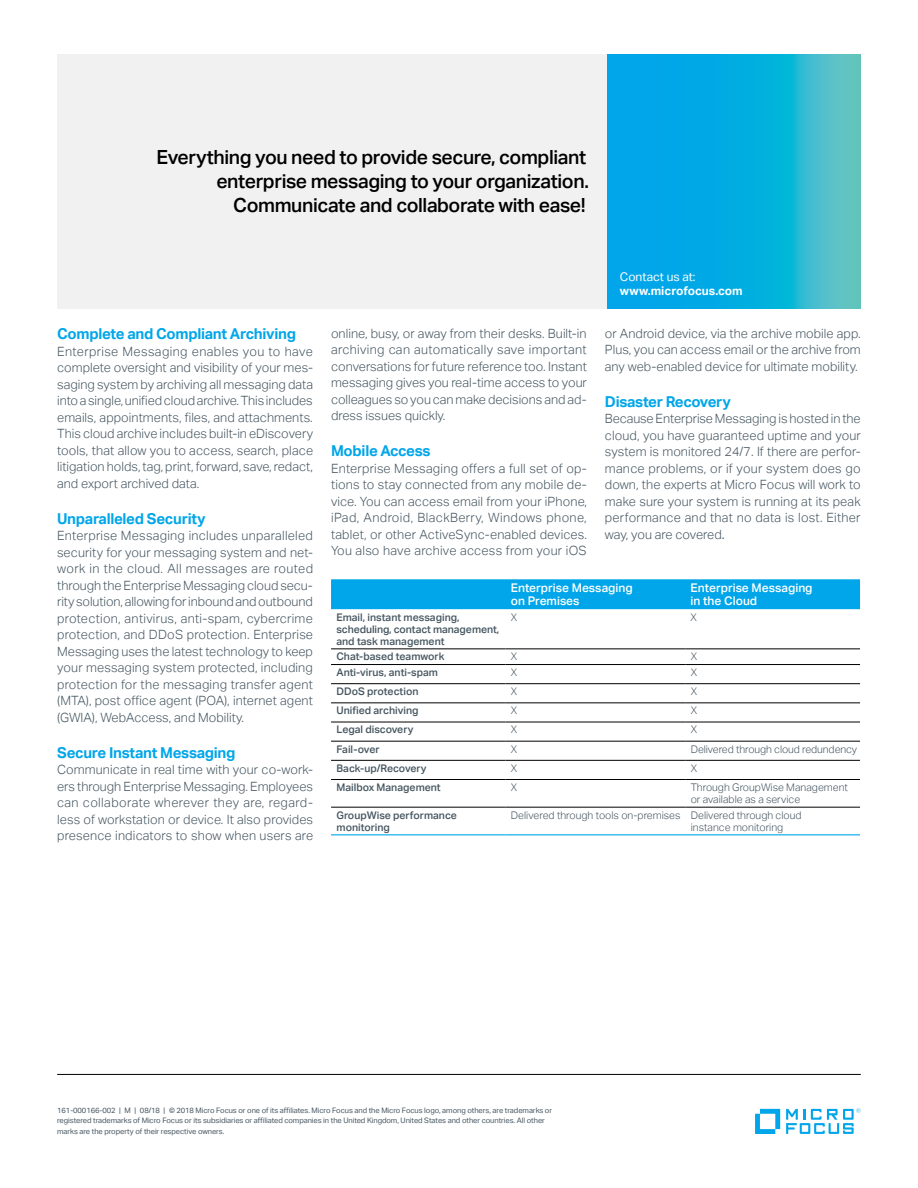
<style>
.page{position:relative;width:918px;height:1188px;background:#fff}
.page>*{position:absolute;margin:0;border:0;box-sizing:border-box;transform-origin:0 0}
.t1{font:500 19.5px/24px "Aktiv Grotesk";letter-spacing:-.02em;color:#000;text-align:right}
.t2{font:700 15px "Aktiv Grotesk";letter-spacing:-.02em;color:#00a6e9}
.t3{font:300 12.75px/16.5px "Aktiv Grotesk";color:#455560;text-align:justify}
.t4{font:500 12px/13.5px "Aktiv Grotesk";color:#fff}
.t5{font:700 12px "Aktiv Grotesk";color:#fff}
.t6{font:12px "Aktiv Grotesk";color:#fff}
.t7{font:500 10.5px/12px "Aktiv Grotesk";color:#455560}
.t8{font:300 10.5px/12px "Aktiv Grotesk";color:#455560}
.t9{font:7.5px/10.5px "Aktiv Grotesk";letter-spacing:-.005em;color:#455560}
.s1{font-weight:400}
</style>
<div class="page">
<hr style="left:57px;top:1074px;width:804px;height:1px;background:#000">
<svg style="left:755px;top:1109px;width:25px;height:25px"></svg>
<svg style="left:786px;top:1108px;width:75px;height:26px"></svg>
<svg style="left:607px;top:54px;width:254px;height:254px;background:#14b0dc"></svg>
<div style="left:57px;top:54px;width:550px;height:254px;background:#f1f1f2"></div>
<div style="left:331px;top:579px;width:529px;height:30px;background:#00a6e9"></div>
<hr style="left:331px;top:664px;width:174px;height:1px;background:#000">
<hr style="left:505px;top:664px;width:180px;height:1px;background:#000">
<hr style="left:685px;top:664px;width:175px;height:1px;background:#000">
<hr style="left:331px;top:683px;width:174px;height:1px;background:#000">
<hr style="left:505px;top:683px;width:180px;height:1px;background:#000">
<hr style="left:685px;top:683px;width:175px;height:1px;background:#000">
<hr style="left:331px;top:703px;width:174px;height:1px;background:#000">
<hr style="left:505px;top:703px;width:180px;height:1px;background:#000">
<hr style="left:685px;top:703px;width:175px;height:1px;background:#000">
<hr style="left:331px;top:722px;width:174px;height:1px;background:#000">
<hr style="left:505px;top:722px;width:180px;height:1px;background:#000">
<hr style="left:685px;top:722px;width:175px;height:1px;background:#000">
<hr style="left:331px;top:741px;width:174px;height:1px;background:#000">
<hr style="left:505px;top:741px;width:180px;height:1px;background:#000">
<hr style="left:685px;top:741px;width:175px;height:1px;background:#000">
<hr style="left:331px;top:760px;width:174px;height:1px;background:#000">
<hr style="left:505px;top:760px;width:180px;height:1px;background:#000">
<hr style="left:685px;top:760px;width:175px;height:1px;background:#000">
<hr style="left:331px;top:779px;width:174px;height:1px;background:#000">
<hr style="left:505px;top:779px;width:180px;height:1px;background:#000">
<hr style="left:685px;top:779px;width:175px;height:1px;background:#000">
<hr style="left:331px;top:807px;width:174px;height:1px;background:#000">
<hr style="left:505px;top:807px;width:180px;height:1px;background:#000">
<hr style="left:685px;top:807px;width:175px;height:1px;background:#000">
<hr style="left:331px;top:649px;width:174px;height:1px;background:#000">
<hr style="left:505px;top:649px;width:180px;height:1px;background:#000">
<hr style="left:685px;top:649px;width:175px;height:1px;background:#000">
<hr style="left:331px;top:834px;width:174px;height:1px;background:#00a6e9">
<hr style="left:505px;top:834px;width:180px;height:1px;background:#00a6e9">
<hr style="left:685px;top:834px;width:175px;height:1px;background:#00a6e9">
<h1 class="t1" style="left:157px;top:145px;width:434px">Everything you need to provide secure, compliant enterprise messaging to your organization.<br>Communicate and collaborate with ease!</h1>
<p class="t6" style="left:620px;top:269px;width:77px">Contact us at:</p>
<p class="t5" style="left:620px;top:284px;width:124px">www.microfocus.com</p>
<p class="t2" style="left:57px;top:325px;width:240px">Complete and Compliant Archiving</p>
<p class="t3" style="left:57px;top:343px;width:257px">Enterprise Messaging enables you to have complete oversight and visibility of your mes&shy;saging system by archiving all messaging data into a single, unified cloud archive. This includes emails, appointments, files, and attachments.<br>This cloud archive includes built-in eDiscovery tools, that allow you to access, search, place litigation holds, tag, print, forward, save, redact, and export archived data.</p>
<p class="t2" style="left:57px;top:510px;width:150px">Unparalleled Security</p>
<p class="t3" style="left:57px;top:528px;width:257px">Enterprise Messaging includes unparalleled security for your messaging system and net&shy;work in the cloud. All messages are routed through the Enterprise Messaging cloud secu&shy;rity solution, allowing for inbound and outbound protection, antivirus, anti-spam, cybercrime protection, and DDoS protection. Enterprise Messaging uses the latest technology to keep your messaging system protected, including protection for the messaging transfer agent (MTA), post office agent (POA), internet agent (GWIA), WebAccess, and Mobility.</p>
<p class="t2" style="left:57px;top:744px;width:180px">Secure Instant Messaging</p>
<p class="t3" style="left:57px;top:762px;width:258px">Communicate in real time with your co-work&shy;ers through Enterprise Messaging. Employees can collaborate wherever they are, regard&shy;less of workstation or device. It also provides presence indicators to show when users are</p>
<p class="t3" style="left:331px;top:325px;width:257px">online, busy, or away from their desks. Built-in archiving can automatically save important conversations for future reference too. Instant messaging gives you real-time access to your colleagues so you can make decisions and ad&shy;dress issues quickly.</p>
<p class="t2" style="left:331px;top:442px;width:101px">Mobile Access</p>
<p class="t3" style="left:331px;top:460px;width:258px">Enterprise Messaging offers a full set of op&shy;tions to stay connected from any mobile de&shy;vice. You can access email from your iPhone, iPad, Android, BlackBerry, Windows phone, tablet, or other ActiveSync-enabled devices.<br>You also have archive access from your iOS</p>
<p class="t3" style="left:605px;top:325px;width:257px">or Android device, via the archive mobile app.<br>Plus, you can access email or the archive from any web-enabled device for ultimate mobility.</p>
<p class="t2" style="left:605px;top:393px;width:128px">Disaster Recovery</p>
<p class="t3" style="left:605px;top:411px;width:257px">Because Enterprise Messaging is hosted in the cloud, you have guaranteed uptime and your system is monitored 24/7. If there are perfor&shy;mance problems, or if your system does go down, the experts at Micro Focus will work to make sure your system is running at its peak performance and that no data is lost. Either way, you are covered<span class="s1">.</span></p>
<p class="t4" style="left:511px;top:581px;width:123px">Enterprise Messaging on Premises</p>
<p class="t4" style="left:691px;top:581px;width:123px">Enterprise Messaging in the Cloud</p>
<p class="t7" style="left:336px;top:611px;width:164px">Email, instant messaging, scheduling, contact management, and task management</p>
<p class="t8" style="left:511px;top:611px;width:8px">X</p>
<p class="t8" style="left:691px;top:611px;width:8px">X</p>
<p class="t7" style="left:336px;top:651px;width:110px">Chat-based teamwork</p>
<p class="t8" style="left:511px;top:651px;width:8px">X</p>
<p class="t8" style="left:691px;top:651px;width:8px">X</p>
<p class="t7" style="left:336px;top:666px;width:103px">Anti-virus, anti-spam</p>
<p class="t8" style="left:511px;top:666px;width:8px">X</p>
<p class="t8" style="left:691px;top:666px;width:8px">X</p>
<p class="t7" style="left:336px;top:685px;width:84px">DDoS protection</p>
<p class="t8" style="left:511px;top:685px;width:8px">X</p>
<p class="t8" style="left:691px;top:685px;width:8px">X</p>
<p class="t7" style="left:337px;top:705px;width:84px">Unified archiving</p>
<p class="t8" style="left:511px;top:705px;width:8px">X</p>
<p class="t8" style="left:691px;top:705px;width:8px">X</p>
<p class="t7" style="left:337px;top:724px;width:78px">Legal discovery</p>
<p class="t8" style="left:511px;top:724px;width:8px">X</p>
<p class="t8" style="left:691px;top:724px;width:8px">X</p>
<p class="t7" style="left:337px;top:743px;width:45px">Fail-over</p>
<p class="t8" style="left:511px;top:743px;width:8px">X</p>
<p class="t8" style="left:691px;top:743px;width:168px">Delivered through cloud redundency</p>
<p class="t7" style="left:337px;top:762px;width:92px">Back-up/Recovery</p>
<p class="t8" style="left:511px;top:762px;width:8px">X</p>
<p class="t8" style="left:691px;top:762px;width:8px">X</p>
<p class="t7" style="left:337px;top:781px;width:106px">Mailbox Management</p>
<p class="t8" style="left:511px;top:781px;width:8px">X</p>
<p class="t8" style="left:691px;top:781px;width:159px">Through GroupWise Management or available as a service</p>
<p class="t7" style="left:337px;top:809px;width:122px">GroupWise performance monitoring</p>
<p class="t8" style="left:691px;top:809px;width:112px;text-indent:-180px">Delivered through tools on-premises Delivered through cloud instance monitoring</p>
<p class="t9" style="left:57px;top:1105px;width:496px">161-000166-002 | M | 08/18 | © 2018 Micro Focus or one of its affiliates. Micro Focus and the Micro Focus logo, among others, are trademarks or registered trademarks of Micro Focus or its subsidiaries or affiliated companies in the United Kingdom, United States and other countries. All other marks are the property of their respective owners.</p>
</div>
